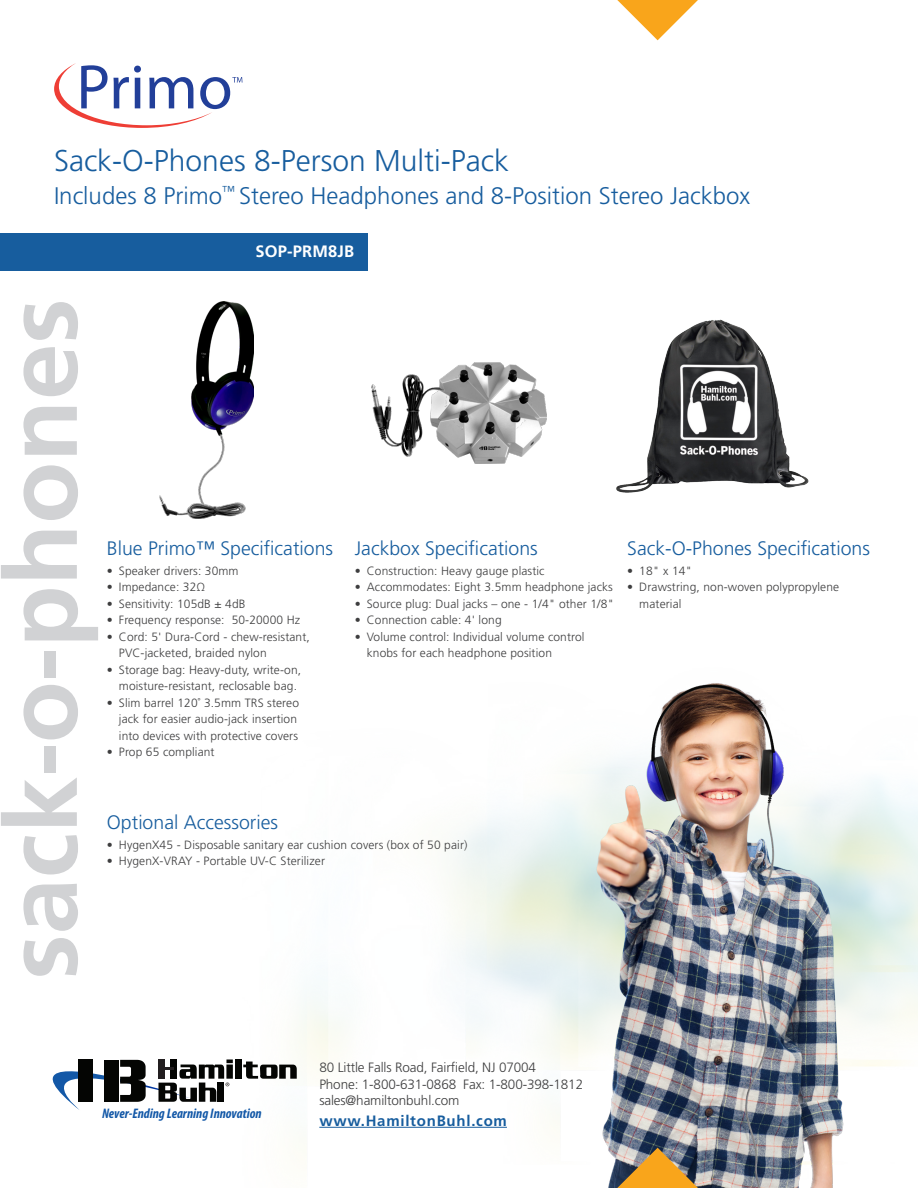
<style>
.page{position:relative;width:918px;height:1188px;background:#fff}
.page>*{position:absolute;margin:0;border:0;box-sizing:border-box;transform-origin:0 0}
.t1{font:700 101.25px "Frutiger LT Std";color:#d1d2d4}
.Headline{font:300 30px "Frutiger LT Std";color:#175d9e}
.Headline-2{font:300 24px "Frutiger LT Std";color:#175d9e}
.Sub_heads{font:300 19.5px "Frutiger LT Std";color:#175d9e}
.Product_Number{font:700 16.5px "Frutiger LT Std";letter-spacing:.01em;color:#fff}
.Footer_Web_Address{font:700 15px "Frutiger LT Std";letter-spacing:.05em;color:#175d9e}
.t2{font:italic 700 condensed 13.95px "Myriad Pro";color:#1358a7}
.Footer_address{font:300 13.5px "Frutiger LT Std";letter-spacing:-.01em;color:#3e3e3f}
.t3{font:300 12px/16.5px "Frutiger LT Std";letter-spacing:.01em;color:#3e3e3f}
</style>
<div class="page">
<img style="left:246px;top:683px;width:672px;height:505px">
<img style="left:159px;top:301px;width:95px;height:217px">
<img style="left:616px;top:319px;width:193px;height:174px">
<img style="left:371px;top:362px;width:176px;height:102px">
<svg style="left:617px;top:0;width:81px;height:40px"></svg>
<div style="left:0;top:233px;width:368px;height:38px;background:#175d9e"></div>
<div style="left:235px;top:1059px;width:7px;height:20px;background:#040503"></div>
<svg style="left:243px;top:1062px;width:54px;height:17px"></svg>
<svg style="left:52px;top:1059px;width:181px;height:51px"></svg>
<hr style="left:319px;top:1127px;width:188px;height:1px;background:#175d9e">
<svg style="left:617px;top:1148px;width:81px;height:40px;background:#ad874b"></svg>
<svg style="left:54px;top:63px;width:188px;height:65px"></svg>
<p class="Headline" style="left:54px;top:143px;width:457px">Sack-O-Phones 8-Person Multi-Pack</p>
<p class="Headline-2" style="left:54px;top:182px;width:698px">Includes 8 Primo<sup>™</sup> Stereo Headphones and 8-Position Stereo Jackbox</p>
<p class="Product_Number" style="left:255px;top:242px;width:100px">SOP-PRM8JB</p>
<h1 class="t1" style="left:-18px;top:979px;width:682px;rotate:-90deg">sack-o-phones</h1>
<p class="Sub_heads" style="left:107px;top:537px;width:228px">Blue Primo™ Specifications</p>
<p class="t3" style="left:107px;top:563px;width:133px">• Speaker drivers: 30mm</p>
<p class="t3" style="left:107px;top:579px;width:100px">• Impedance: 32Ω</p>
<p class="t3" style="left:107px;top:596px;width:140px">• Sensitivity: 105dB ± 4dB</p>
<p class="t3" style="left:107px;top:612px;width:195px">• Frequency response: 50-20000 Hz</p>
<p class="t3" style="left:119px;top:629px;width:192px;text-indent:-12px">• Cord: 5' Dura-Cord - chew-resistant,<br>PVC-jacketed, braided nylon</p>
<p class="t3" style="left:119px;top:662px;width:184px;text-indent:-12px">• Storage bag: Heavy-duty, write-on, moisture-resistant, reclosable bag.</p>
<p class="t3" style="left:119px;top:695px;width:182px;text-indent:-12px">• Slim barrel 120˚ 3.5mm TRS stereo jack for easier audio-jack insertion into devices with protective covers</p>
<p class="t3" style="left:107px;top:744px;width:109px">• Prop 65 compliant</p>
<p class="Sub_heads" style="left:355px;top:537px;width:185px">Jackbox Specifications</p>
<p class="t3" style="left:355px;top:563px;width:191px">• Construction: Heavy gauge plastic</p>
<p class="t3" style="left:355px;top:579px;width:260px">• Accommodates: Eight 3.5mm headphone jacks</p>
<p class="t3" style="left:355px;top:596px;width:261px">• Source plug: Dual jacks – one - 1/4" other 1/8"</p>
<p class="t3" style="left:355px;top:612px;width:148px">• Connection cable: 4' long</p>
<p class="t3" style="left:367px;top:629px;width:219px;text-indent:-12px">• Volume control: Individual volume control knobs for each headphone position</p>
<p class="Sub_heads" style="left:107px;top:811px;width:173px">Optional Accessories</p>
<p class="t3" style="left:107px;top:836px;width:362px">• HygenX45 - Disposable sanitary ear cushion covers (box of 50 pair)</p>
<p class="t3" style="left:107px;top:853px;width:220px">• HygenX-VRAY - Portable UV-C Sterilizer</p>
<p class="Sub_heads" style="left:627px;top:537px;width:244px">Sack-O-Phones Specifications</p>
<p class="t3" style="left:627px;top:563px;width:66px">• 18" x 14"</p>
<p class="t3" style="left:639px;top:579px;width:201px;text-indent:-12px">• Drawstring, non-woven polypropylene material</p>
<p class="t2" style="left:102px;top:1104px;width:161px">Never-Ending Learning Innovation</p>
<p class="Footer_address" style="left:319px;top:1060px;width:218px">80 Little Falls Road, Fairfield, NJ 07004</p>
<p class="Footer_address" style="left:319px;top:1076px;width:265px">Phone: 1-800-631-0868 Fax: 1-800-398-1812</p>
<p class="Footer_address" style="left:319px;top:1092px;width:141px">sales@hamiltonbuhl.com</p>
<p class="Footer_Web_Address" style="left:319px;top:1112px;width:189px">www.HamiltonBuhl.com</p>
</div>
